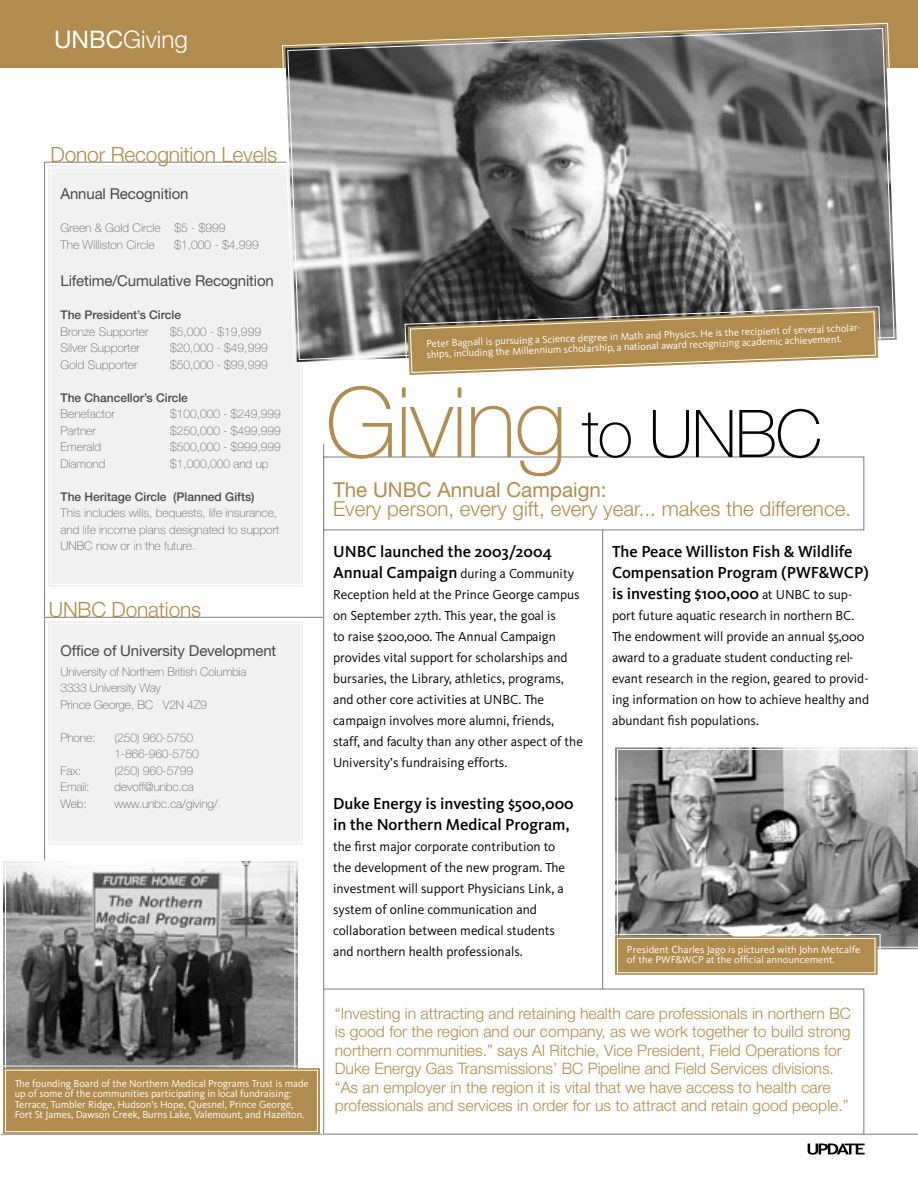
<style>
.page{position:relative;width:918px;height:1188px;background:#fff}
.page>*{position:absolute;margin:0;border:0;box-sizing:border-box;transform-origin:0 0}
.t1{font:100 97.5px "Helvetica Neue LT";letter-spacing:-.02em;color:#b08c4e}
.t2{font:300 24.3px "Helvetica Neue LT";color:#fff}
.t3{font:300 21px "Helvetica Neue LT";letter-spacing:-.01em;color:#b08c4e}
.t4{font:300 20.55px "Helvetica Neue LT";color:#b08c4e}
.t5{font:20.55px "Helvetica Neue LT";color:#b08c4e}
.t6{font:500 16.5px/21px "Kievit";color:#000}
.t7{font:300 15.75px/18.5px "Helvetica Neue LT";color:#b08c4e}
.t8{font:15px "Helvetica Neue LT";letter-spacing:-.01em;color:#484848}
.t9{font:13.5px/21px "Kievit";color:#000}
.t10{font:100 12px/16.5px "Helvetica Neue LT";color:#636363}
.t11{font:500 12px "Helvetica Neue LT";color:#484848}
.t12{font:10.5px/10.5px "Kievit";color:#fff}
.t13{font:10.2px/10.2px "Kievit";color:#fff;scale:1.05 1}
.s1{font-weight:400}
.s2{font-size:66px;color:#000}
.s3{font-weight:500;font-size:16.5px}
.s4{font-weight:400;font-size:13.5px}
</style>
<div class="page">
<div style="left:0;top:0;width:918px;height:68px;background:#b08c4e"></div>
<hr style="left:44px;top:162px;width:1px;height:972px;background:#7c7c7c">
<hr style="left:323px;top:162px;width:1px;height:972px;background:#7c7c7c">
<hr style="left:602px;top:162px;width:1px;height:972px;background:#7c7c7c">
<hr style="left:0;top:1134px;width:918px;height:1px;background:#7c7c7c">
<svg style="left:808px;top:1143px;width:57px;height:12px"></svg>
<div style="left:595px;top:437px;width:16px;height:20px;background:#fff"></div>
<div style="left:279px;top:112px;width:597px;height:332px;background:#fff"></div>
<div style="left:48px;top:165px;width:255px;height:422px;background:#f1f1f1"></div>
<div style="left:50px;top:167px;width:251px;height:418px;border:1px solid #fff"></div>
<div style="left:45px;top:621px;width:258px;height:227px;background:#f1f1f1"></div>
<div style="left:51px;top:623px;width:250px;height:220px;border:1px solid #fff"></div>
<svg style="left:3px;top:859px;width:295px;height:206px;background:#7b7b7b"></svg>
<div style="left:5px;top:864px;width:290px;height:232px;border:1px solid #fff"></div>
<hr style="left:45px;top:617px;width:279px;height:1px;background:#7c7c7c">
<hr style="left:45px;top:162px;width:242px;height:1px;background:#7c7c7c">
<svg style="left:281px;top:22px;width:616px;height:344px"></svg>
<svg style="left:287px;top:27px;width:608px;height:334px;background:#81807e"></svg>
<svg style="left:404px;top:306px;width:478px;height:69px;background:#ac946c"></svg>
<div style="left:324px;top:457px;width:540px;height:73px;background:#fff"></div>
<div style="left:324px;top:457px;width:540px;height:73px;border:1px solid #7c7c7c"></div>
<svg style="left:0;top:1065px;width:323px;height:70px;background:#b19058"></svg>
<div style="left:5px;top:1070px;width:313px;height:62px;border:1px solid #fff"></div>
<svg style="left:617px;top:749px;width:301px;height:199px;background:#919191"></svg>
<svg style="left:615px;top:934px;width:266px;height:41px;background:#b29159"></svg>
<div style="left:617px;top:938px;width:259px;height:35px;border:1px solid #fff"></div>
<h2 class="t2" style="left:54px;top:25px;width:135px"><span class="s1">UNBC</span>Giving</h2>
<h3 class="t3" style="left:51px;top:142px;width:228px">Donor Recognition Levels</h3>
<p class="t8" style="left:61px;top:185px;width:130px">Annual Recognition</p>
<p class="t10" style="left:61px;top:220px;width:166px">Green &amp; Gold Circle $5 - $999<br>The Williston Circle</p>
<p class="t10" style="left:175px;top:236px;width:86px">$1,000 - $4,999</p>
<p class="t8" style="left:61px;top:272px;width:215px">Lifetime/Cumulative Recognition</p>
<p class="t11" style="left:61px;top:308px;width:122px">The President’s Circle</p>
<p class="t10" style="left:61px;top:323px;width:89px">Bronze Supporter</p>
<p class="t10" style="left:170px;top:323px;width:92px">$5,000 - $19,999</p>
<p class="t10" style="left:61px;top:340px;width:81px">Silver Supporter</p>
<p class="t10" style="left:170px;top:340px;width:99px">$20,000 - $49,999</p>
<p class="t10" style="left:61px;top:356px;width:78px">Gold Supporter</p>
<p class="t10" style="left:170px;top:356px;width:99px">$50,000 - $99,999</p>
<p class="t11" style="left:61px;top:391px;width:129px">The Chancellor’s Circle</p>
<p class="t10" style="left:61px;top:406px;width:56px">Benefactor</p>
<p class="t10" style="left:170px;top:406px;width:112px">$100,000 - $249,999</p>
<p class="t10" style="left:61px;top:422px;width:37px">Partner</p>
<p class="t10" style="left:170px;top:422px;width:112px">$250,000 - $499,999</p>
<p class="t10" style="left:61px;top:439px;width:42px">Emerald</p>
<p class="t10" style="left:170px;top:439px;width:112px">$500,000 - $999,999</p>
<p class="t10" style="left:61px;top:455px;width:46px">Diamond</p>
<p class="t10" style="left:170px;top:455px;width:100px">$1,000,000 and up</p>
<p class="t11" style="left:61px;top:490px;width:196px">The Heritage Circle (Planned Gifts)</p>
<p class="t10" style="left:61px;top:505px;width:220px">This includes wills, bequests, life insurance, and life income plans designated to support<br>UNBC now or in the future.</p>
<h3 class="t3" style="left:49px;top:597px;width:154px">UNBC Donations</h3>
<p class="t8" style="left:61px;top:642px;width:217px">Office of University Development</p>
<p class="t10" style="left:61px;top:663px;width:187px">University of Northern British Columbia<br>3333 University Way<br>Prince George, BC V2N 4Z9</p>
<p class="t10" style="left:61px;top:729px;width:36px">Phone:</p>
<p class="t10" style="left:114px;top:729px;width:86px">(250) 960-5750<br>1-866-960-5750</p>
<p class="t10" style="left:61px;top:762px;width:22px">Fax:</p>
<p class="t10" style="left:115px;top:762px;width:80px">(250) 960-5799</p>
<p class="t10" style="left:61px;top:779px;width:31px">Email:</p>
<p class="t10" style="left:115px;top:779px;width:81px">devoff@unbc.ca</p>
<p class="t10" style="left:61px;top:795px;width:28px">Web:</p>
<p class="t10" style="left:115px;top:795px;width:105px">www.unbc.ca/giving/</p>
<p class="t12" style="left:15px;top:1078px;width:296px">The founding Board of the Northern Medical Programs Trust is made up of some of the communities participating in local fundraising:<br>Terrace, Tumbler Ridge, Hudson’s Hope, Quesnel, Prince George, Fort St James, Dawson Creek, Burns Lake, Valemount, and Hazelton.</p>
<p class="t12" style="left:426px;top:338px;width:436px;rotate:-2deg">Peter Bagnall is pursuing a Science degree in Math and Physics. He is the recipient of several scholar&shy;ships, including the Millennium scholarship, a national award recognizing academic achievement.</p>
<h1 class="t1" style="left:325px;top:367px;width:498px">Giving <span class="s2">to UNBC</span></h1>
<h3 class="t5" style="left:333px;top:477px;width:275px">The UNBC Annual Campaign:</h3>
<h3 class="t4" style="left:333px;top:496px;width:520px">Every person, every gift, every year... makes the difference.</h3>
<p class="t6" style="left:333px;top:542px;width:221px">UNBC launched the 2003/2004</p>
<p class="t9" style="left:333px;top:564px;width:252px"><span class="s3">Annual Campaign</span> during a Community Reception held at the Prince George campus on September 27th. This year, the goal is<br>to raise $200,000. The Annual Campaign provides vital support for scholarships and bursaries, the Library, athletics, programs, and other core activities at UNBC. The campaign involves more alumni, friends, staff, and faculty than any other aspect of the University’s fundraising efforts.</p>
<p class="t6" style="left:333px;top:794px;width:242px">Duke Energy is investing $500,000 in the Northern Medical Program,</p>
<p class="t9" style="left:333px;top:837px;width:234px">the first major corporate contribution to the development of the new program. The investment will support Physicians Link, a system of online communication and collaboration between medical students and northern health professionals.</p>
<p class="t6" style="left:612px;top:542px;width:258px">The Peace Williston Fish &amp; Wildlife<br>Compensation Program (PWF&amp;WCP) is investing $100,000 <span class="s4">at UNBC to sup-</span></p>
<p class="t9" style="left:612px;top:606px;width:259px">port future aquatic research in northern BC.<br>The endowment will provide an annual $5,000 award to a graduate student conducting rel&shy;evant research in the region, geared to provid&shy;ing information on how to achieve healthy and abundant fish populations.</p>
<p class="t13" style="left:627px;top:945px;width:224px">President Charles Jago is pictured with John Metcalfe of the PWF&amp;WCP at the official announcement.</p>
<p class="t7" style="left:335px;top:1004px;width:518px">“Investing in attracting and retaining health care professionals in northern BC is good for the region and our company, as we work together to build strong northern communities.” says Al Ritchie, Vice President, Field Operations for Duke Energy Gas Transmissions’ BC Pipeline and Field Services divisions. “As an employer in the region it is vital that we have access to health care professionals and services in order for us to attract and retain good people.”</p>
</div>
